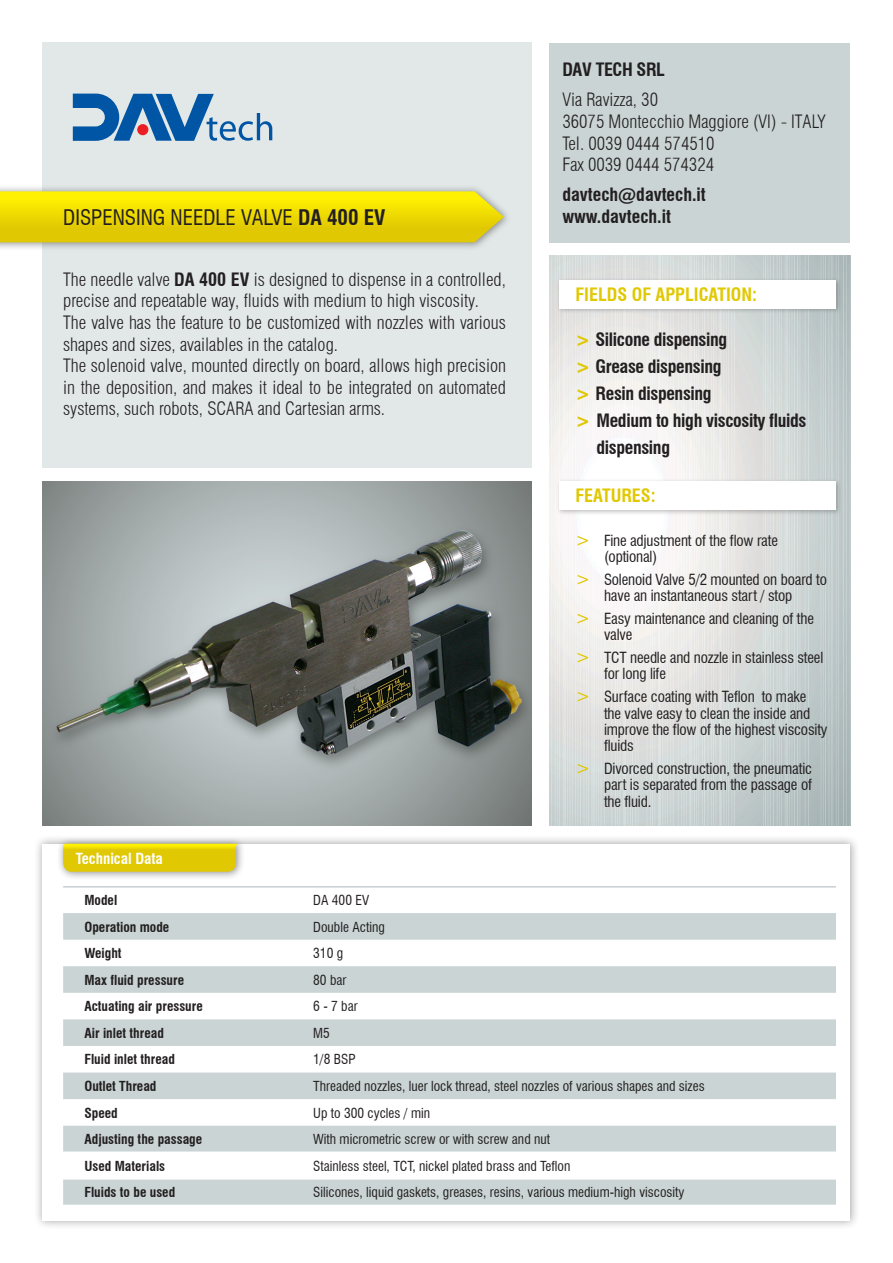
<style>
.page{position:relative;width:893px;height:1263px;background:#fff}
.page>*{position:absolute;margin:0;border:0;box-sizing:border-box;transform-origin:0 0}
.t1{font:condensed 21px "Swiss 721 BT";color:#231f20}
.t2{font:300 condensed 18px/21.6px "Swiss 721 BT";color:#231f20}
.t3{font:700 condensed 18px/27px "Swiss 721 BT";letter-spacing:-.02em;color:#231f20}
.t4{font:700 condensed 18px "Swiss 721 BT";color:#231f20}
.t5{font:700 condensed 18px "Swiss 721 BT";color:#e0c802}
.t6{font:condensed 15px/16.4px "Swiss 721 BT";letter-spacing:-.01em;color:#231f20}
.t7{font:700 condensed 15px "Swiss 721 BT";color:#fff}
.t8{font:condensed 13.5px "Swiss 721 BT";color:#231f20}
.t9{font:700 condensed 13.5px "Swiss 721 BT";color:#231f20}
.s1{font-weight:700}
.s2{font-weight:800;font-stretch:normal;color:#e0c802}
.s3{font-size:18px;color:#e0c802}
</style>
<div class="page">
<img style="left:549px;top:255px;width:301px;height:571px">
<div style="left:549px;top:43px;width:301px;height:199px;background:#cad4d4"></div>
<div style="left:43px;top:43px;width:488px;height:425px;background:#e2e8e8"></div>
<div style="left:0;top:184px;width:512px;height:67px;background:#231f20;opacity:.5"></div>
<svg style="left:0;top:191px;width:504px;height:51px;background:#ecd907"></svg>
<img style="left:43px;top:482px;width:488px;height:344px">
<div style="left:556px;top:478px;width:286px;height:38px;background:#231f20;opacity:.3"></div>
<div style="left:560px;top:482px;width:276px;height:28px;background:#fff"></div>
<div style="left:556px;top:277px;width:286px;height:37px;background:#231f20;opacity:.3"></div>
<div style="left:560px;top:280px;width:276px;height:28px;background:#fff"></div>
<div style="left:34px;top:835px;width:826px;height:394px;background:#231f20;opacity:.4"></div>
<div style="left:43px;top:844px;width:807px;height:376px;background:#fff"></div>
<div style="left:56px;top:836px;width:189px;height:45px;background:#231f20;opacity:.5"></div>
<svg style="left:63px;top:844px;width:175px;height:28px;background:#e3cd07"></svg>
<svg style="left:63px;top:913px;width:773px;height:292px;fill:#cad4d4"></svg>
<hr style="left:63px;top:1151px;width:229px;height:2px;background:#fff">
<hr style="left:292px;top:1151px;width:544px;height:2px;background:#fff">
<hr style="left:63px;top:1178px;width:229px;height:1px;background:#fff">
<hr style="left:292px;top:1178px;width:544px;height:1px;background:#fff">
<hr style="left:63px;top:886px;width:773px;height:1px;background:#adb6be">
<svg style="left:73px;top:93px;width:199px;height:48px"></svg>
<p class="t1" style="left:63px;top:205px;width:324px">DISPENSING NEEDLE VALVE <span class="s1">DA 400 EV</span></p>
<p class="t2" style="left:63px;top:268px;width:444px">The needle valve <span class="s1">DA 400 EV</span> is designed to dispense in a controlled, precise and repeatable way, fluids with medium to high viscosity.</p>
<p class="t2" style="left:63px;top:312px;width:444px">The valve has the feature to be customized with nozzles with various shapes and sizes, availables in the catalog.</p>
<p class="t2" style="left:63px;top:355px;width:444px;text-align:justify">The solenoid valve, mounted directly on board, allows high precision in the deposition, and makes it ideal to be integrated on automated systems, such robots, SCARA and Cartesian arms.</p>
<p class="t3" style="left:562px;top:56px;width:104px">DAV TECH SRL</p>
<p class="t2" style="left:562px;top:89px;width:97px">Via Ravizza, 30</p>
<p class="t2" style="left:562px;top:111px;width:265px">36075 Montecchio Maggiore (VI) - ITALY</p>
<p class="t2" style="left:562px;top:132px;width:154px">Tel. 0039 0444 574510</p>
<p class="t2" style="left:562px;top:154px;width:153px">Fax 0039 0444 574324</p>
<p class="t4" style="left:562px;top:184px;width:145px">davtech@davtech.it</p>
<p class="t4" style="left:562px;top:206px;width:110px">www.davtech.it</p>
<p class="t5" style="left:575px;top:284px;width:183px">FIELDS OF APPLICATION:</p>
<p class="t3" style="left:575px;top:326px;width:153px"><span class="s2">&gt;</span> Silicone dispensing</p>
<p class="t3" style="left:575px;top:353px;width:147px"><span class="s2">&gt;</span> Grease dispensing</p>
<p class="t3" style="left:575px;top:380px;width:138px"><span class="s2">&gt;</span> Resin dispensing</p>
<p class="t3" style="left:596px;top:407px;width:212px;text-indent:-21px"><span class="s2">&gt;</span> Medium to high viscosity fluids dispensing</p>
<p class="t5" style="left:575px;top:485px;width:82px">FEATURES:</p>
<p class="t6" style="left:604px;top:532px;width:175px;text-indent:-28px"><span class="s3">&gt;</span> Fine adjustment of the flow rate (optional)</p>
<p class="t6" style="left:575px;top:571px;width:253px;text-align:center"><span class="s3">&gt;</span> Solenoid Valve 5/2 mounted on board to have an instantaneous start / stop</p>
<p class="t6" style="left:604px;top:610px;width:211px;text-indent:-28px"><span class="s3">&gt;</span> Easy maintenance and cleaning of the valve</p>
<p class="t6" style="left:604px;top:649px;width:221px;text-indent:-28px"><span class="s3">&gt;</span> TCT needle and nozzle in stainless steel for long life</p>
<p class="t6" style="left:604px;top:688px;width:225px;text-indent:-28px"><span class="s3">&gt;</span> Surface coating with Teflon to make<br>the valve easy to clean the inside and improve the flow of the highest viscosity fluids</p>
<p class="t6" style="left:604px;top:760px;width:210px;text-align:justify;text-indent:-28px"><span class="s3">&gt;</span> Divorced construction, the pneumatic part is separated from the passage of the fluid.</p>
<p class="t7" style="left:76px;top:849px;width:88px">Technical Data</p>
<p class="t9" style="left:84px;top:892px;width:34px">Model</p>
<p class="t8" style="left:313px;top:892px;width:57px">DA 400 EV</p>
<p class="t9" style="left:84px;top:918px;width:86px">Operation mode</p>
<p class="t8" style="left:313px;top:918px;width:73px">Double Acting</p>
<p class="t9" style="left:84px;top:945px;width:39px">Weight</p>
<p class="t8" style="left:313px;top:945px;width:31px">310 g</p>
<p class="t9" style="left:84px;top:972px;width:101px">Max fluid pressure</p>
<p class="t8" style="left:313px;top:972px;width:35px">80 bar</p>
<p class="t9" style="left:84px;top:998px;width:120px">Actuating air pressure</p>
<p class="t8" style="left:313px;top:998px;width:46px">6 - 7 bar</p>
<p class="t9" style="left:84px;top:1025px;width:81px">Air inlet thread</p>
<p class="t8" style="left:313px;top:1025px;width:18px">M5</p>
<p class="t9" style="left:84px;top:1051px;width:92px">Fluid inlet thread</p>
<p class="t8" style="left:313px;top:1051px;width:44px">1/8 BSP</p>
<p class="t9" style="left:84px;top:1078px;width:74px">Outlet Thread</p>
<p class="t8" style="left:313px;top:1078px;width:393px">Threaded nozzles, luer lock thread, steel nozzles of various shapes and sizes</p>
<p class="t9" style="left:84px;top:1104px;width:35px">Speed</p>
<p class="t8" style="left:313px;top:1104px;width:118px">Up to 300 cycles / min</p>
<p class="t9" style="left:84px;top:1131px;width:119px">Adjusting the passage</p>
<p class="t8" style="left:313px;top:1131px;width:238px">With micrometric screw or with screw and nut</p>
<p class="t9" style="left:84px;top:1158px;width:82px">Used Materials</p>
<p class="t8" style="left:313px;top:1158px;width:259px">Stainless steel, TCT, nickel plated brass and Teflon</p>
<p class="t9" style="left:84px;top:1184px;width:92px">Fluids to be used</p>
<p class="t8" style="left:313px;top:1184px;width:373px">Silicones, liquid gaskets, greases, resins, various medium-high viscosity</p>
</div>
